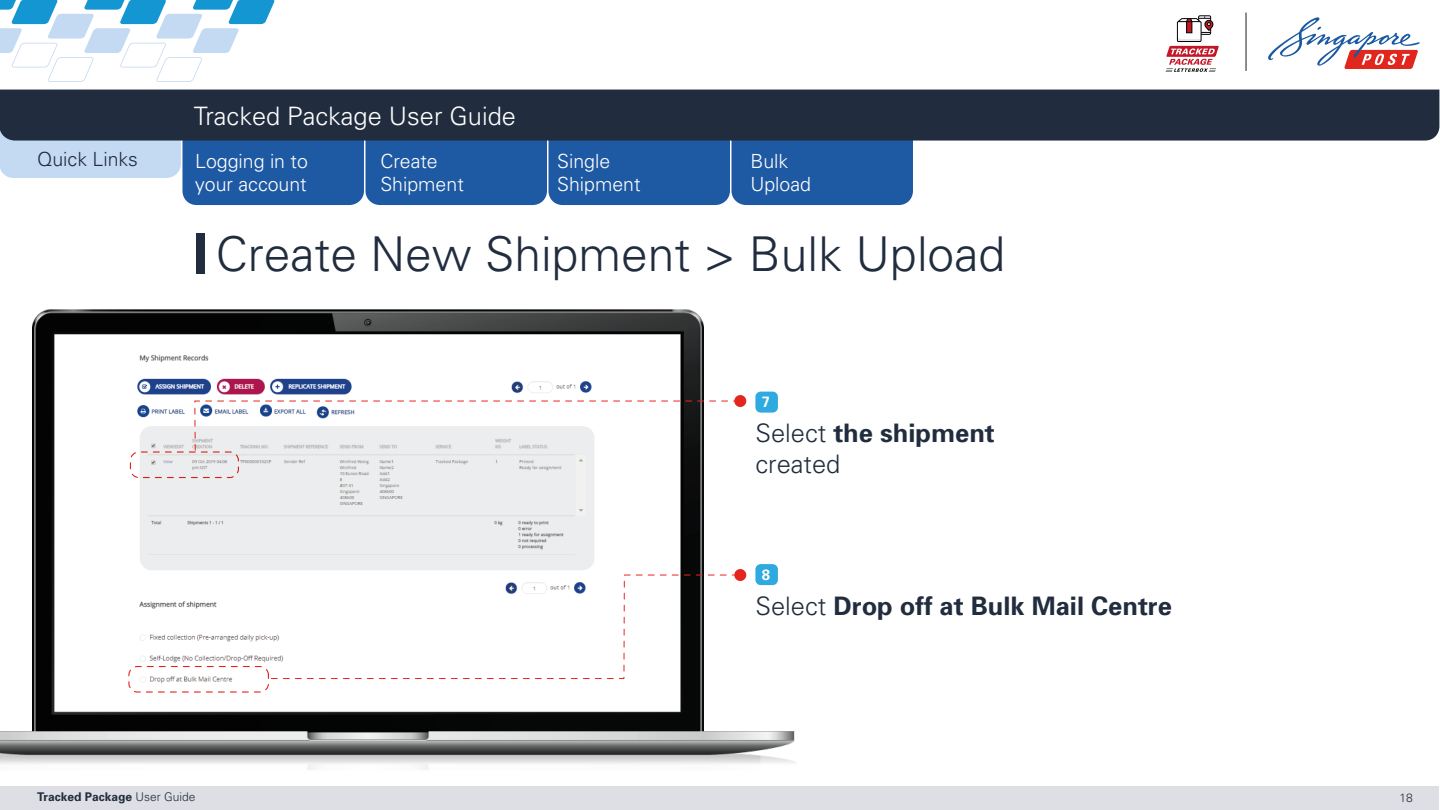
<style>
.page{position:relative;width:1440px;height:810px;background:#fff}
.page>*{position:absolute;margin:0;border:0;box-sizing:border-box;transform-origin:0 0}
.t1{font:300 48px "Univers";color:#212d3e}
.t2{font:700 25.5px "Univers";color:#212d3e}
.t3{font:300 25.5px/30.6px "Univers";color:#212d3e}
.t4{font:300 25.35px "Univers";color:#fff}
.t5{font:300 19.5px/23.4px "Univers";color:#fff}
.t6{font:300 19.5px "Univers";color:#212d3e}
.t7{font:700 15px "Univers";color:#fff}
.t8{font:700 12px "Univers";color:#212d3e}
.t9{font:300 12px "Univers";color:#212d3e}
.s1{font-weight:700}
.s2{font-weight:300}
</style>
<div class="page">
<img style="left:0;top:310px;width:795px;height:460px">
<div style="left:130px;top:451px;width:109px;height:27px;border:1px dashed #e52620;border-radius:9px"></div>
<svg style="left:194px;top:400px;width:543px;height:51px"></svg>
<div style="left:734px;top:395px;width:12px;height:12px;background:#e52620;border-radius:50%"></div>
<div style="left:196px;top:233px;width:9px;height:41px;background:#212d3e"></div>
<div style="left:755px;top:392px;width:23px;height:21px;background:#2faae1;border-radius:5px"></div>
<div style="left:128px;top:666px;width:141px;height:27px;border:1px dashed #e52620;border-radius:9px"></div>
<svg style="left:271px;top:574px;width:466px;height:105px"></svg>
<div style="left:734px;top:569px;width:12px;height:12px;background:#e52620;border-radius:50%"></div>
<div style="left:755px;top:564px;width:23px;height:21px;background:#2faae1;border-radius:5px"></div>
<svg style="left:0;top:0;width:275px;height:82px"></svg>
<svg style="left:0;top:141px;width:913px;height:64px;background:#4677b4"></svg>
<div style="left:0;top:90px;width:1439px;height:51px;background:#212d3e"></div>
<div style="left:0;top:786px;width:1439px;height:24px;background:#dedfe4"></div>
<svg style="left:1268px;top:17px;width:152px;height:52px"></svg>
<hr style="left:1246px;top:13px;width:1px;height:58px;background:#1e1e1c">
<div style="left:1198px;top:15px;width:13px;height:20px;border:1px solid #010101"></div>
<svg style="left:1166px;top:16px;width:53px;height:56px"></svg>
<p class="t6" style="left:37px;top:148px;width:102px">Quick Links</p>
<p class="t4" style="left:194px;top:100px;width:324px">Tracked Package User Guide</p>
<p class="t5" style="left:195px;top:149px;width:114px">Logging in to your account</p>
<p class="t5" style="left:380px;top:149px;width:85px">Create<br>Shipment</p>
<p class="t5" style="left:557px;top:149px;width:85px">Single<br>Shipment</p>
<p class="t5" style="left:750px;top:149px;width:62px">Bulk<br>Upload</p>
<h1 class="t1" style="left:216px;top:225px;width:791px">Create New Shipment &gt; Bulk Upload</h1>
<p class="t7" style="left:762px;top:393px;width:10px">7</p>
<h2 class="t3" style="left:755px;top:418px;width:241px">Select <span class="s1">the shipment </span>created</h2>
<p class="t7" style="left:762px;top:565px;width:10px">8</p>
<h2 class="t2" style="left:755px;top:590px;width:418px"><span class="s2">Select</span> Drop off at Bulk Mail Centre</h2>
<p class="t8" style="left:37px;top:790px;width:160px">Tracked Package <span class="s2">User Guide</span></p>
<p class="t9" style="left:1399px;top:791px;width:15px">18</p>
</div>
